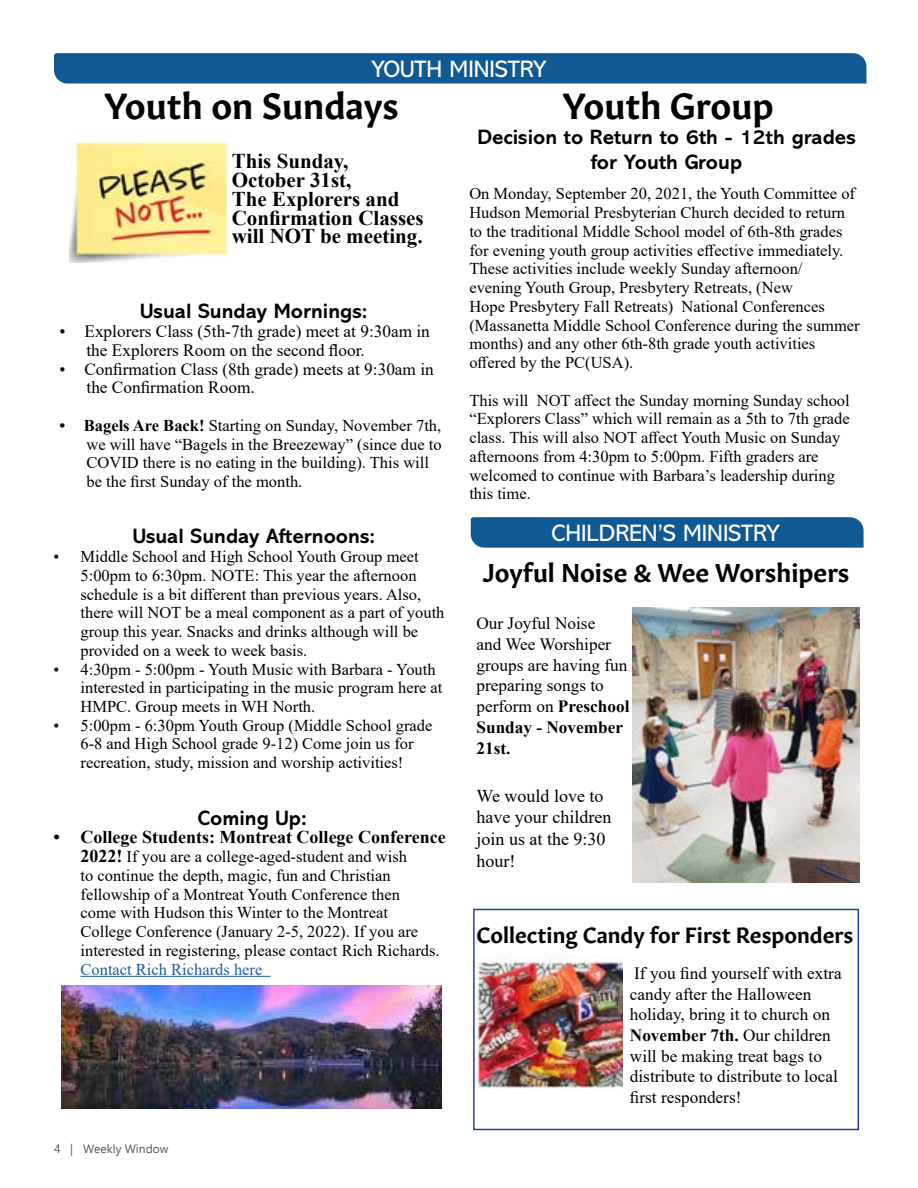
<style>
.page{position:relative;width:918px;height:1188px;background:#fff}
.page>*{position:absolute;margin:0;border:0;box-sizing:border-box;transform-origin:0 0}
.t1{font:600 36px "Gitan Latn";color:#000}
.t2{font:600 25.5px "Gitan Latn";color:#000}
.t3{font:24px "Abadi MT Pro";color:#fff}
.t4{font:600 21.75px "Gitan Latn";color:#000}
.t5{font:700 21px/25.2px "Abadi MT Pro";color:#000;text-align:center}
.t6{font:700 21px/18.8px "Times New Roman";color:#000}
.t7{font:18px/21.6px "Times New Roman";color:#000}
.t8{font:700 18px "Times New Roman";color:#000}
.t9{font:17.25px/20.7px "Times New Roman";color:#000}
.t10{font:16.5px/18.8px "Times New Roman";color:#000}
.t11{font:16.5px "Times New Roman";color:#215e9e}
.t12{font:12px "Ebrima";color:#58595b}
.s1{font-weight:700}
.s2{font-weight:700;font-size:18px}
</style>
<div class="page">
<img style="left:471px;top:956px;width:151px;height:133px">
<div style="left:54px;top:53px;width:812px;height:31px;background:#105992"></div>
<hr style="left:81px;top:976px;width:190px;height:1px;background:#215e9e">
<img style="left:61px;top:985px;width:380px;height:124px">
<svg style="left:471px;top:517px;width:393px;height:31px"></svg>
<img style="left:633px;top:607px;width:227px;height:276px">
<div style="left:473px;top:909px;width:386px;height:221px;border:2px solid #25408f"></div>
<img style="left:70px;top:140px;width:162px;height:123px">
<h3 class="t3" style="left:371px;top:55px;width:177px">YOUTH MINISTRY</h3>
<h1 class="t1" style="left:104px;top:75px;width:296px">Youth on Sundays</h1>
<p class="t6" style="left:232px;top:151px;width:193px">This Sunday,<br>October 31st,<br>The Explorers and<br>Confirmation Classes will NOT be meeting.</p>
<p class="t5" style="left:140px;top:299px;width:229px">Usual Sunday Mornings:</p>
<p class="t9" style="left:87px;top:321px;width:345px;line-height:18.8px;text-indent:-27px">• Explorers Class (5th-7th grade) meet at 9:30am in the Explorers Room on the second floor.</p>
<p class="t9" style="left:87px;top:359px;width:349px;line-height:18.8px;text-indent:-27px">• Confirmation Class (8th grade) meets at 9:30am in the Confirmation Room.</p>
<p class="t10" style="left:87px;top:415px;width:357px;text-indent:-27px"><span class="s1">• Bagels Are Back!</span> Starting on Sunday, November 7th, we will have “Bagels in the Breezeway” (since due to COVID there is no eating in the building). This will be the first Sunday of the month.</p>
<p class="t5" style="left:133px;top:524px;width:244px">Usual Sunday Afternoons:</p>
<p class="t10" style="left:81px;top:547px;width:365px;text-indent:-27px">• Middle School and High School Youth Group meet 5:00pm to 6:30pm. NOTE: This year the afternoon schedule is a bit different than previous years. Also, there will NOT be a meal component as a part of youth group this year. Snacks and drinks although will be provided on a week to week basis.</p>
<p class="t10" style="left:81px;top:659px;width:364px;text-indent:-27px">• 4:30pm - 5:00pm - Youth Music with Barbara - Youth interested in participating in the music program here at<br>HMPC. Group meets in WH North.</p>
<p class="t10" style="left:54px;top:715px;width:380px;text-align:center">• 5:00pm - 6:30pm Youth Group (Middle School grade<br>6-8 and High School grade 9-12) Come join us for recreation, study, mission and worship activities!</p>
<p class="t5" style="left:198px;top:805px;width:111px">Coming Up:</p>
<p class="t8" style="left:54px;top:824px;width:394px">• College Students: Montreat College Conference</p>
<p class="t10" style="left:81px;top:847px;width:361px"><span class="s2">2022!</span> If you are a college-aged-student and wish<br>to continue the depth, magic, fun and Christian fellowship of a Montreat Youth Conference then come with Hudson this Winter to the Montreat College Conference (January 2-5, 2022). If you are interested in registering, please contact Rich Richards.</p>
<p class="t11" style="left:81px;top:957px;width:183px">Contact Rich Richards here</p>
<p class="t12" style="left:54px;top:1140px;width:116px">4 | Weekly Window</p>
<h1 class="t1" style="left:563px;top:75px;width:213px">Youth Group</h1>
<p class="t5" style="left:477px;top:124px;width:380px">Decision to Return to 6th - 12th grades for Youth Group</p>
<p class="t10" style="left:469px;top:184px;width:392px">On Monday, September 20, 2021, the Youth Committee of Hudson Memorial Presbyterian Church decided to return to the traditional Middle School model of 6th-8th grades for evening youth group activities effective immediately.<br>These activities include weekly Sunday afternoon/<br>evening Youth Group, Presbytery Retreats, (New<br>Hope Presbytery Fall Retreats) National Conferences (Massanetta Middle School Conference during the summer months) and any other 6th-8th grade youth activities offered by the PC(USA).</p>
<p class="t10" style="left:469px;top:390px;width:382px">This will NOT affect the Sunday morning Sunday school “Explorers Class” which will remain as a 5th to 7th grade class. This will also NOT affect Youth Music on Sunday afternoons from 4:30pm to 5:00pm. Fifth graders are welcomed to continue with Barbara’s leadership during this time.</p>
<h3 class="t3" style="left:551px;top:519px;width:230px">CHILDREN’S MINISTRY</h3>
<h2 class="t2" style="left:483px;top:551px;width:368px">Joyful Noise &amp; Wee Worshipers</h2>
<p class="t9" style="left:477px;top:613px;width:154px">Our Joyful Noise<br>and Wee Worshiper groups are having fun preparing songs to perform on <span class="s1">Preschool<br>Sunday - November<br>21st.</span></p>
<p class="t7" style="left:477px;top:784px;width:136px">We would love to have your children join us at the 9:30 hour!</p>
<h3 class="t4" style="left:477px;top:917px;width:378px">Collecting Candy for First Responders</h3>
<p class="t9" style="left:630px;top:962px;width:213px">If you find yourself with extra candy after the Halloween holiday, bring it to church on<br><span class="s1">November 7th.</span> Our children will be making treat bags to distribute to distribute to local first responders!</p>
</div>
